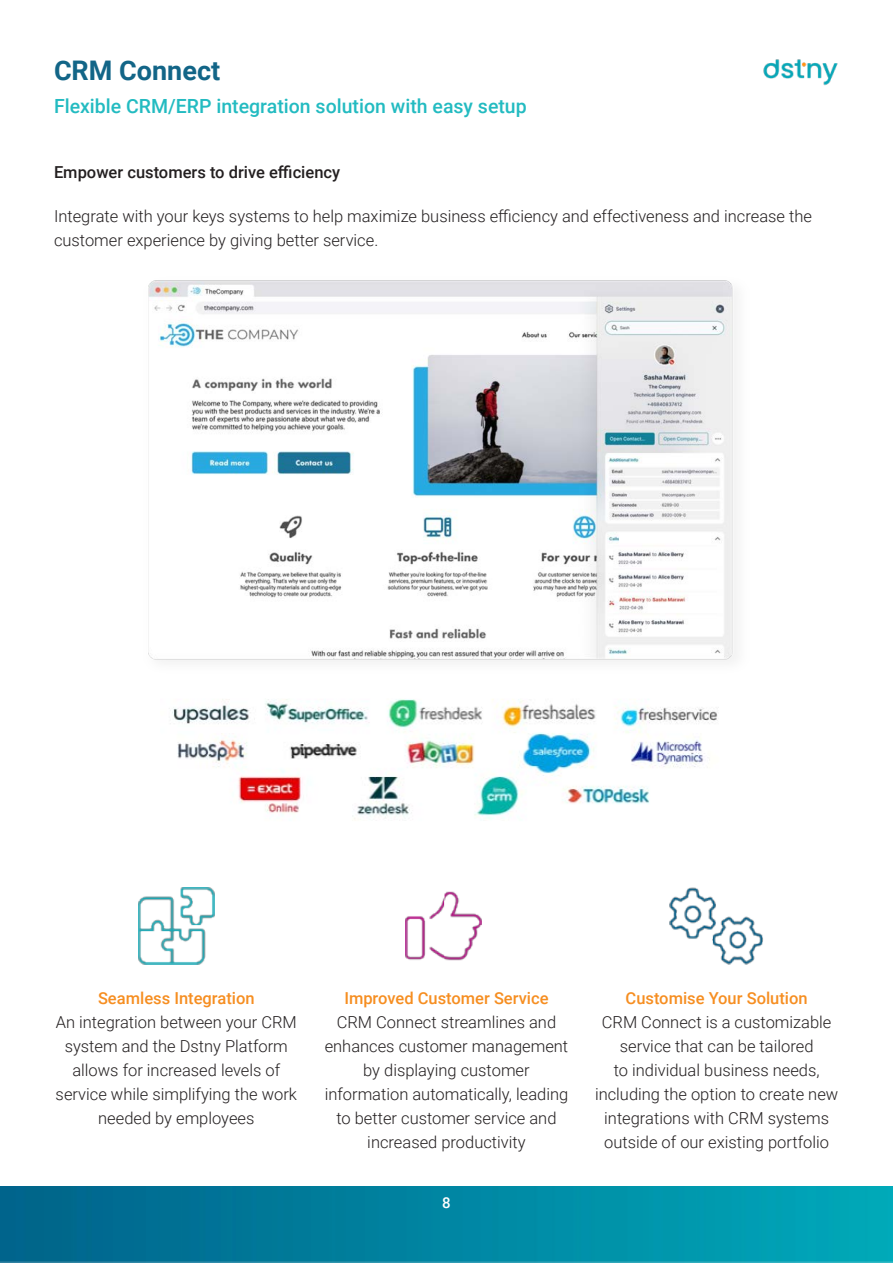
<style>
.page{position:relative;width:893px;height:1263px;background:#fff}
.page>*{position:absolute;margin:0;border:0;box-sizing:border-box;transform-origin:0 0}
.t1{font:700 27px "Roboto";color:#126587}
.t2{font:500 19.5px "Roboto";color:#23bbc1}
.t3{font:300 16.5px/24px "Roboto";color:#231f20;text-align:center}
.t4{font:500 16.5px "Roboto";color:#f68e21}
.t5{font:500 16.5px "Roboto";color:#231f20}
.t6{font:500 15px "Roboto";color:#fff}
</style>
<div class="page">
<img style="left:148px;top:280px;width:588px;height:382px">
<img style="left:172px;top:699px;width:547px;height:120px">
<img style="left:0;top:1186px;width:893px;height:77px">
<img style="left:138px;top:888px;width:77px;height:76px">
<img style="left:405px;top:891px;width:77px;height:70px">
<img style="left:669px;top:888px;width:94px;height:76px">
<img style="left:763px;top:59px;width:75px;height:27px">
<p class="t1" style="left:54px;top:51px;width:168px">CRM Connect</p>
<p class="t2" style="left:54px;top:92px;width:474px">Flexible CRM/ERP integration solution with easy setup</p>
<p class="t5" style="left:54px;top:161px;width:288px">Empower customers to drive efficiency</p>
<p class="t3" style="left:54px;top:203px;width:759px;text-align:left">Integrate with your keys systems to help maximize business efficiency and effectiveness and increase the customer experience by giving better service.</p>
<p class="t4" style="left:98px;top:986px;width:158px">Seamless Integration</p>
<p class="t3" style="left:56px;top:1009px;width:243px">An integration between your CRM system and the Dstny Platform allows for increased levels of service while simplifying the work needed by employees</p>
<p class="t4" style="left:344px;top:986px;width:206px">Improved Customer Service</p>
<p class="t3" style="left:325px;top:1009px;width:245px">CRM Connect streamlines and enhances customer management by displaying customer information automatically, leading to better customer service and increased productivity</p>
<p class="t6" style="left:442px;top:1192px;width:10px">8</p>
<p class="t4" style="left:626px;top:986px;width:184px">Customise Your Solution</p>
<p class="t3" style="left:595px;top:1009px;width:245px">CRM Connect is a customizable service that can be tailored<br>to individual business needs, including the option to create new integrations with CRM systems outside of our existing portfolio</p>
</div>
